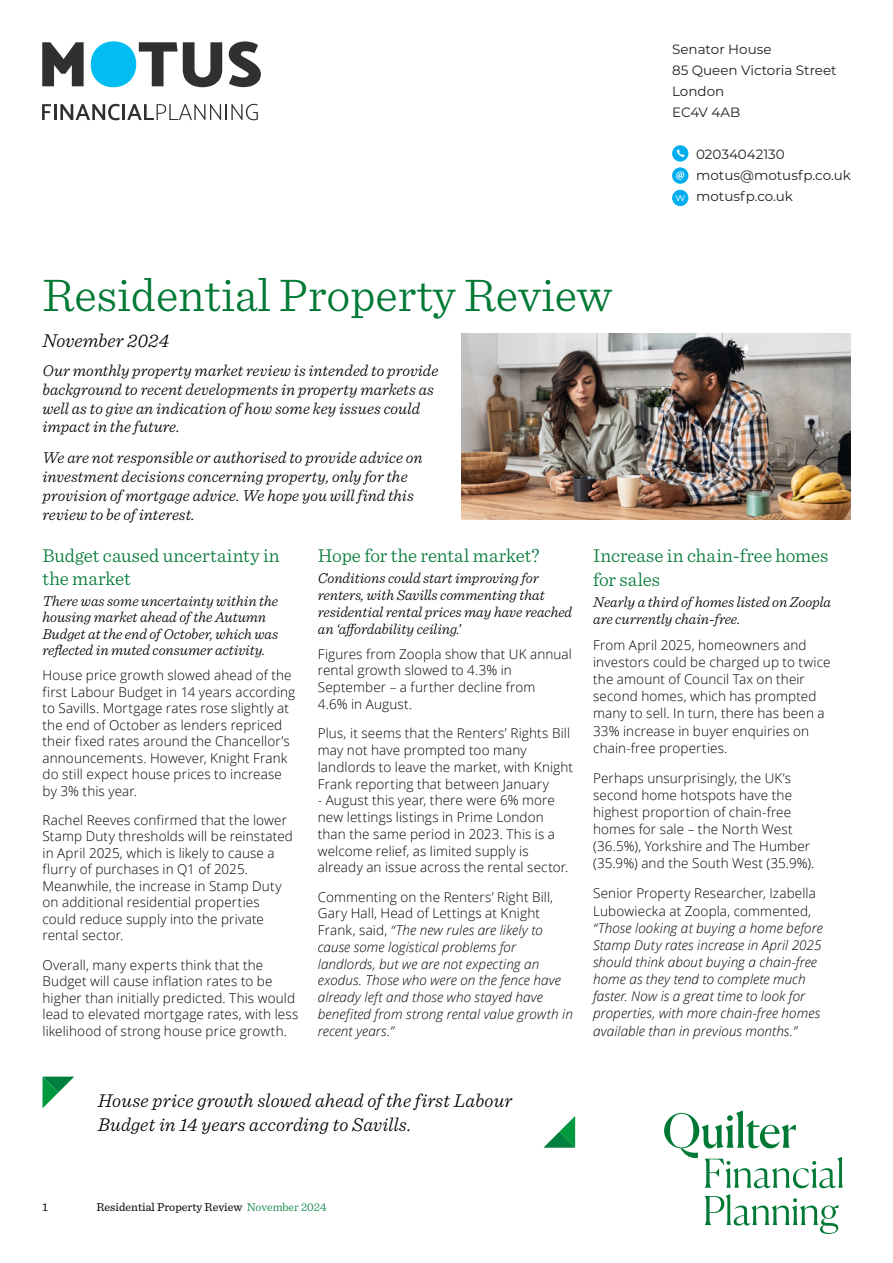
<style>
.page{position:relative;width:893px;height:1263px;background:#fff}
.page>*{position:absolute;margin:0;border:0;box-sizing:border-box;transform-origin:0 0}
.t1{font:300 48px "Sentinel";color:#007935}
.t2{font:300 19.5px/22.5px "Sentinel";color:#007935}
.t3{font:italic 300 19.5px/23.4px "Sentinel";letter-spacing:.01em;color:#000}
.t4{font:italic 300 16.5px/18.9px "Sentinel";letter-spacing:.005em;color:#000}
.t5{font:italic 300 15px/16.5px "Sentinel";color:#000}
.t6{font:300 13.5px/16.5px "Open Sans";letter-spacing:.01em;color:#000}
.t7{font:italic 300 13.5px/16.8px "Open Sans";letter-spacing:.005em;color:#000}
.t8{font:13.5px/21px "Montserrat";color:#231f20}
.t9{font:12px "Sentinel";color:#000}
.s1{font-size:11.1px;color:#fff}
.s2{font-style:normal}
.s3{font-weight:300;color:#00803f}
</style>
<div class="page">
<svg style="left:664px;top:1110px;width:179px;height:124px"></svg>
<img style="left:461px;top:334px;width:389px;height:185px">
<svg style="left:543px;top:1116px;width:32px;height:32px"></svg>
<svg style="left:43px;top:1076px;width:31px;height:32px"></svg>
<svg style="left:42px;top:42px;width:42px;height:44px"></svg>
<svg style="left:91px;top:41px;width:131px;height:46px"></svg>
<svg style="left:229px;top:41px;width:32px;height:46px"></svg>
<svg style="left:42px;top:104px;width:78px;height:16px"></svg>
<hr style="left:122px;top:104px;width:3px;height:16px;background:#312f30">
<svg style="left:127px;top:104px;width:131px;height:16px"></svg>
<div style="left:672px;top:190px;width:16px;height:16px;background:#00aeef;border-radius:50%"></div>
<svg style="left:672px;top:167px;width:16px;height:17px"></svg>
<svg style="left:676px;top:171px;width:8px;height:9px"></svg>
<div style="left:672px;top:145px;width:16px;height:17px;background:#00aeef;border-radius:50%"></div>
<svg style="left:677px;top:149px;width:8px;height:8px"></svg>
<h1 class="t1" style="left:43px;top:259px;width:571px">Residential Property Review</h1>
<h2 class="t3" style="left:43px;top:327px;width:128px">November 2024</h2>
<p class="t4" style="left:43px;top:360px;width:397px">Our monthly property market review is intended to provide background to recent developments in property markets as well as to give an indication of how some key issues could impact in the future.</p>
<p class="t4" style="left:43px;top:447px;width:382px">We are not responsible or authorised to provide advice on investment decisions concerning property, only for the provision of mortgage advice. We hope you will find this review to be of interest.</p>
<p class="t8" style="left:672px;top:39px;width:166px">Senator House<br>85 Queen Victoria Street<br>London<br>EC4V 4AB</p>
<p class="t8" style="left:696px;top:144px;width:90px">02034042130</p>
<p class="t8" style="left:696px;top:165px;width:156px">motus@motusfp.co.uk</p>
<p class="t8" style="left:675px;top:186px;width:119px"><span class="s1">w</span> motusfp.co.uk</p>
<h2 class="t2" style="left:43px;top:543px;width:239px">Budget caused uncertainty in the market</h2>
<p class="t5" style="left:43px;top:591px;width:237px">There was some uncertainty within the housing market ahead of the Autumn Budget at the end of October, which was reflected in muted consumer activity.</p>
<p class="t6" style="left:43px;top:667px;width:254px">House price growth slowed ahead of the first Labour Budget in 14 years according to Savills. Mortgage rates rose slightly at the end of October as lenders repriced their fixed rates around the Chancellor’s announcements. However, Knight Frank do still expect house prices to increase by 3% this year.</p>
<p class="t6" style="left:43px;top:811px;width:252px">Rachel Reeves confirmed that the lower Stamp Duty thresholds will be reinstated in April 2025, which is likely to cause a flurry of purchases in Q1 of 2025.<br>Meanwhile, the increase in Stamp Duty on additional residential properties could reduce supply into the private rental sector.</p>
<p class="t6" style="left:43px;top:956px;width:257px">Overall, many experts think that the Budget will cause inflation rates to be higher than initially predicted. This would lead to elevated mortgage rates, with less likelihood of strong house price growth.</p>
<h2 class="t2" style="left:318px;top:543px;width:223px">Hope for the rental market?</h2>
<p class="t5" style="left:318px;top:569px;width:256px">Conditions could start improving for renters, with Savills commenting that residential rental prices may have reached an ‘affordability ceiling.’</p>
<p class="t6" style="left:318px;top:645px;width:256px">Figures from Zoopla show that UK annual rental growth slowed to 4.3% in<br>September – a further decline from<br>4.6% in August.</p>
<p class="t6" style="left:318px;top:725px;width:257px">Plus, it seems that the Renters’ Rights Bill may not have prompted too many landlords to leave the market, with Knight Frank reporting that between January</p>
<p class="t6" style="left:318px;top:792px;width:252px">- August this year, there were 6% more new lettings listings in Prime London than the same period in 2023. This is a welcome relief, as limited supply is already an issue across the rental sector.</p>
<p class="t7" style="left:318px;top:888px;width:257px"><span class="s2">Commenting on the Renters’ Right Bill, Gary Hall, Head of Lettings at Knight Frank, said,</span> “The new rules are likely to cause some logistical problems for landlords, but we are not expecting an exodus. Those who were on the fence have already left and those who stayed have benefited from strong rental value growth in recent years.”</p>
<h2 class="t2" style="left:593px;top:543px;width:237px;line-height:23.1px">Increase in chain-free homes for sales</h2>
<p class="t5" style="left:593px;top:592px;width:239px;line-height:17.1px">Nearly a third of homes listed on Zoopla are currently chain-free.</p>
<p class="t6" style="left:593px;top:636px;width:239px;line-height:17.1px">From April 2025, homeowners and investors could be charged up to twice the amount of Council Tax on their second homes, which has prompted many to sell. In turn, there has been a 33% increase in buyer enquiries on chain-free properties.</p>
<p class="t6" style="left:593px;top:769px;width:223px;line-height:17.1px">Perhaps unsurprisingly, the UK’s second home hotspots have the highest proportion of chain-free homes for sale – the North West (36.5%), Yorkshire and The Humber (35.9%) and the South West (35.9%).</p>
<p class="t6" style="left:593px;top:884px;width:224px;line-height:17.1px">Senior Property Researcher, Izabella<br>Lubowiecka at Zoopla, commented,</p>
<p class="t7" style="left:593px;top:919px;width:231px">“Those looking at buying a home before Stamp Duty rates increase in April 2025 should think about buying a chain-free home as they tend to complete much faster. Now is a great time to look for properties, with more chain-free homes available than in previous months.”</p>
<h2 class="t3" style="left:98px;top:1088px;width:416px">House price growth slowed ahead of the first Labour<br>Budget in 14 years according to Savills.</h2>
<p class="t9" style="left:43px;top:1198px;width:7px">1</p>
<p class="t9" style="left:97px;top:1198px;width:232px">Residential Property Review <span class="s3">November 2024</span></p>
</div>
